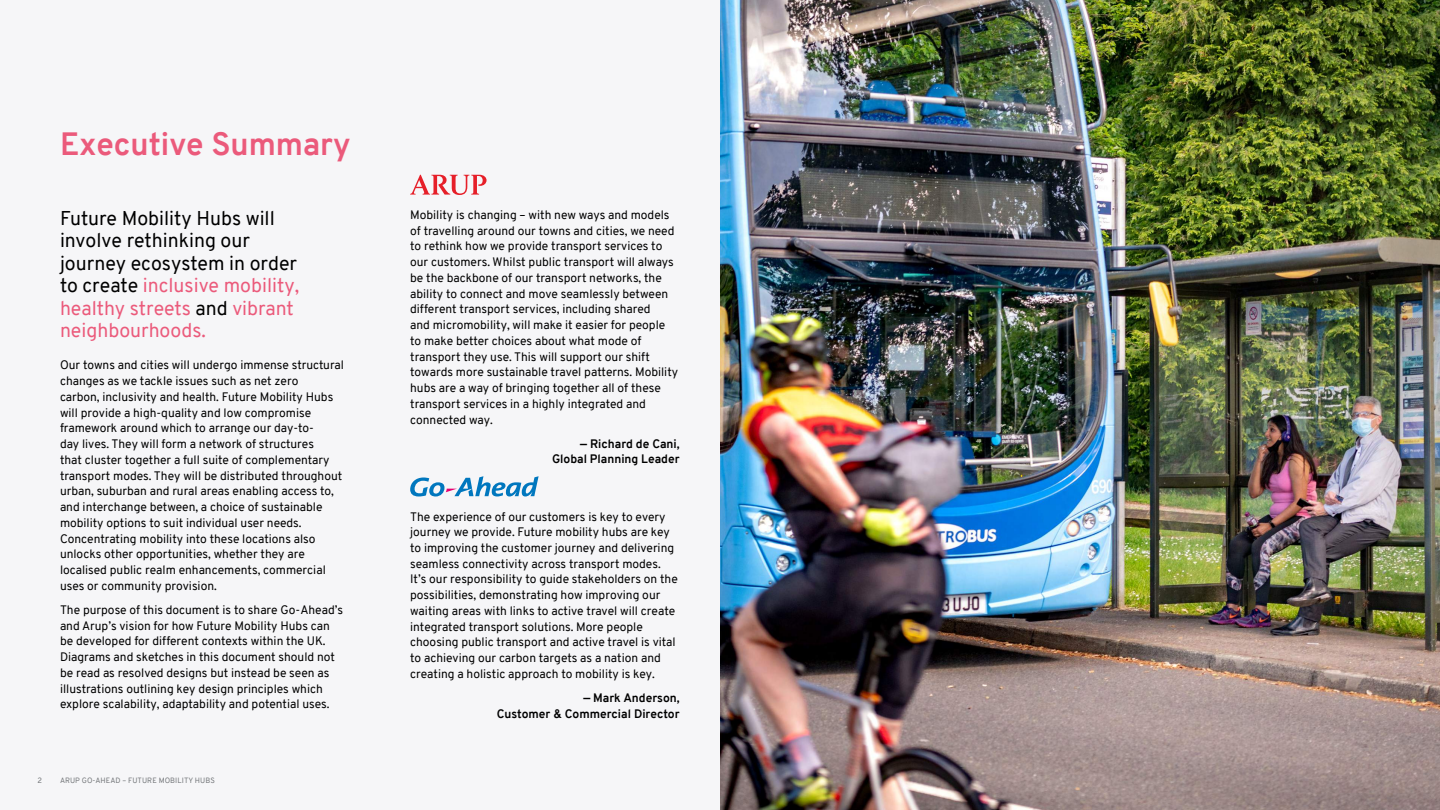
<style>
.page{position:relative;width:1440px;height:810px;background:#f6f6f8}
.page>*{position:absolute;margin:0;border:0;box-sizing:border-box;transform-origin:0 0}
.t1{font:700 31.5px "Overpass";color:#eb5a7b}
.t2{font:19.5px/22.5px "Overpass";color:#000}
.t3{font:12px/15.8px "Overpass";color:#000}
.t4{font:700 12px/15.8px "Overpass";color:#000;text-align:right}
.t5{font:7.5px "Overpass";letter-spacing:.01em;color:#75787b}
.s1{color:#eb5a7b}
</style>
<div class="page">
<img style="left:720px;top:0;width:720px;height:810px">
<svg style="left:410px;top:175px;width:77px;height:20px"></svg>
<svg style="left:410px;top:476px;width:129px;height:20px"></svg>
<h1 class="t1" style="left:60px;top:121px;width:292px">Executive Summary</h1>
<h2 class="t2" style="left:60px;top:207px;width:241px">Future Mobility Hubs will involve rethinking our journey ecosystem in order to create <span class="s1">inclusive mobility, healthy streets</span> and <span class="s1">vibrant neighbourhoods.</span></h2>
<p class="t3" style="left:60px;top:357px;width:285px">Our towns and cities will undergo immense structural changes as we tackle issues such as net zero<br>carbon, inclusivity and health. Future Mobility Hubs will provide a high-quality and low compromise framework around which to arrange our day-to-<br>day lives. They will form a network of structures<br>that cluster together a full suite of complementary transport modes. They will be distributed throughout urban, suburban and rural areas enabling access to, and interchange between, a choice of sustainable mobility options to suit individual user needs.<br>Concentrating mobility into these locations also unlocks other opportunities, whether they are localised public realm enhancements, commercial uses or community provision.</p>
<p class="t3" style="left:60px;top:602px;width:285px">The purpose of this document is to share Go-Ahead’s and Arup’s vision for how Future Mobility Hubs can be developed for different contexts within the UK.<br>Diagrams and sketches in this document should not be read as resolved designs but instead be seen as illustrations outlining key design principles which explore scalability, adaptability and potential uses.</p>
<p class="t5" style="left:38px;top:775px;width:6px">2</p>
<p class="t5" style="left:60px;top:775px;width:156px">ARUP GO-AHEAD – FUTURE MOBILITY HUBS</p>
<p class="t3" style="left:410px;top:207px;width:270px">Mobility is changing – with new ways and models of travelling around our towns and cities, we need to rethink how we provide transport services to our customers. Whilst public transport will always be the backbone of our transport networks, the ability to connect and move seamlessly between different transport services, including shared<br>and micromobility, will make it easier for people to make better choices about what mode of transport they use. This will support our shift towards more sustainable travel patterns. Mobility hubs are a way of bringing together all of these transport services in a highly integrated and connected way.</p>
<p class="t4" style="left:552px;top:436px;width:129px">— Richard de Cani,<br>Global Planning Leader</p>
<p class="t3" style="left:410px;top:509px;width:269px">The experience of our customers is key to every journey we provide. Future mobility hubs are key to improving the customer journey and delivering seamless connectivity across transport modes.<br>It’s our responsibility to guide stakeholders on the possibilities, demonstrating how improving our waiting areas with links to active travel will create integrated transport solutions. More people choosing public transport and active travel is vital to achieving our carbon targets as a nation and creating a holistic approach to mobility is key.</p>
<p class="t4" style="left:497px;top:690px;width:184px">— Mark Anderson,<br>Customer &amp; Commercial Director</p>
</div>
